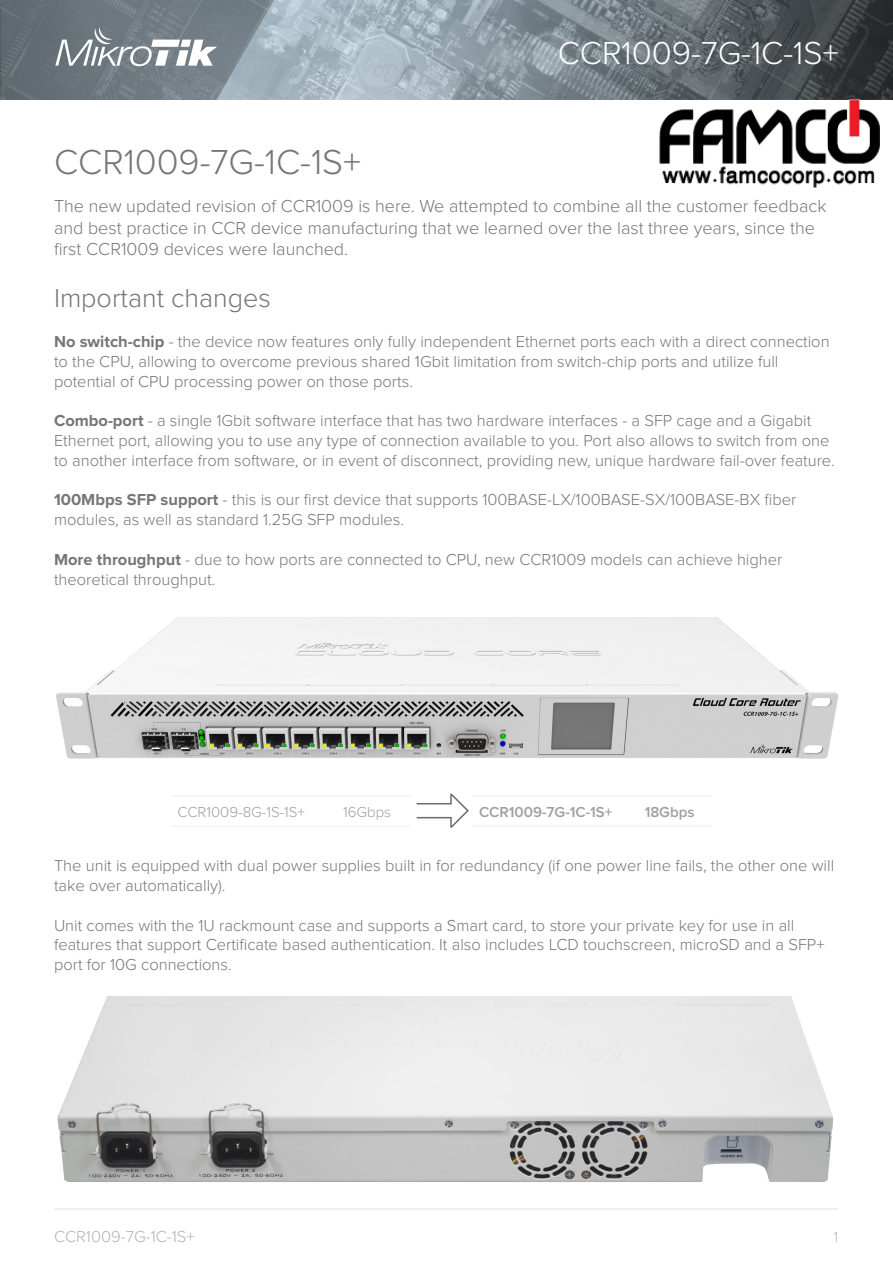
<style>
.page{position:relative;width:893px;height:1263px;background:#fff}
.page>*{position:absolute;margin:0;border:0;box-sizing:border-box;transform-origin:0 0}
.t1{font:300 36px "Proxima Nova";color:#757679}
.t2{font:300 33px "Proxima Nova";color:#fff}
.Teksts{font:300 27px "Proxima Nova";color:#757679}
.Teksts-2{font:300 18px/21.6px "Proxima Nova";color:#757679}
.Teksts-3{font:300 16.5px/19.8px "Proxima Nova";color:#757679}
.t3{font:300 16.5px "Proxima Nova";color:#b2b3b7}
.t4{font:300 15px "Proxima Nova";color:#757679}
.t5{font:600 15px "Proxima Nova";color:#757679}
.t6{font:300 15px "Proxima Nova Cond";color:#b2b3b7}
.s1{font-weight:700}
</style>
<div class="page">
<img style="left:0;top:0;width:893px;height:100px">
<svg style="left:55px;top:27px;width:162px;height:39px"></svg>
<hr style="left:54px;top:1209px;width:784px;height:1px;background:#e1e2e4">
<img style="left:56px;top:617px;width:783px;height:142px">
<hr style="left:171px;top:796px;width:166px;height:1px;background:#e6e7e9">
<hr style="left:337px;top:796px;width:74px;height:1px;background:#e6e7e9">
<hr style="left:171px;top:826px;width:166px;height:1px;background:#e6e7e9">
<hr style="left:337px;top:826px;width:74px;height:1px;background:#e6e7e9">
<hr style="left:417px;top:803px;width:34px;height:1px;background:#6b6b6e">
<hr style="left:417px;top:817px;width:34px;height:1px;background:#6b6b6e">
<svg style="left:449px;top:793px;width:263px;height:35px"></svg>
<img style="left:57px;top:996px;width:776px;height:186px">
<img style="left:660px;top:100px;width:219px;height:88px">
<p class="t2" style="left:558px;top:34px;width:283px">CCR1009-7G-1C-1S+</p>
<p class="t1" style="left:54px;top:141px;width:308px">CCR1009-7G-1C-1S+</p>
<p class="Teksts-2" style="left:54px;top:195px;width:774px">The new updated revision of CCR1009 is here. We attempted to combine all the customer feedback and best practice in CCR device manufacturing that we learned over the last three years, since the first CCR1009 devices were launched.</p>
<p class="Teksts" style="left:54px;top:283px;width:218px">Important changes</p>
<p class="Teksts-3" style="left:54px;top:332px;width:777px"><span class="s1">No switch-chip</span> - the device now features only fully independent Ethernet ports each with a direct connection to the CPU, allowing to overcome previous shared 1Gbit limitation from switch-chip ports and utilize full potential of CPU processing power on those ports.</p>
<p class="Teksts-3" style="left:54px;top:411px;width:782px"><span class="s1">Combo-port</span> - a single 1Gbit software interface that has two hardware interfaces - a SFP cage and a Gigabit<br>Ethernet port, allowing you to use any type of connection available to you. Port also allows to switch from one to another interface from software, or in event of disconnect, providing new, unique hardware fail-over feature.</p>
<p class="Teksts-3" style="left:54px;top:490px;width:744px"><span class="s1">100Mbps SFP support</span> - this is our first device that supports 100BASE-LX/100BASE-SX/100BASE-BX fiber modules, as well as standard 1.25G SFP modules.</p>
<p class="Teksts-3" style="left:54px;top:550px;width:730px"><span class="s1">More throughput</span> - due to how ports are connected to CPU, new CCR1009 models can achieve higher theoretical throughput.</p>
<p class="t4" style="left:177px;top:803px;width:129px">CCR1009-8G-1S-1S+</p>
<p class="t4" style="left:343px;top:803px;width:49px">16Gbps</p>
<p class="t5" style="left:479px;top:803px;width:135px">CCR1009-7G-1C-1S+</p>
<p class="t5" style="left:645px;top:803px;width:51px">18Gbps</p>
<p class="Teksts-3" style="left:54px;top:856px;width:782px">The unit is equipped with dual power supplies built in for redundancy (if one power line fails, the other one will take over automatically).</p>
<p class="Teksts-3" style="left:54px;top:915px;width:772px">Unit comes with the 1U rackmount case and supports a Smart card, to store your private key for use in all features that support Certificate based authentication. It also includes LCD touchscreen, microSD and a SFP+ port for 10G connections.</p>
<p class="t3" style="left:54px;top:1227px;width:142px">CCR1009-7G-1C-1S+</p>
<p class="t6" style="left:834px;top:1229px;width:6px">1</p>
</div>
